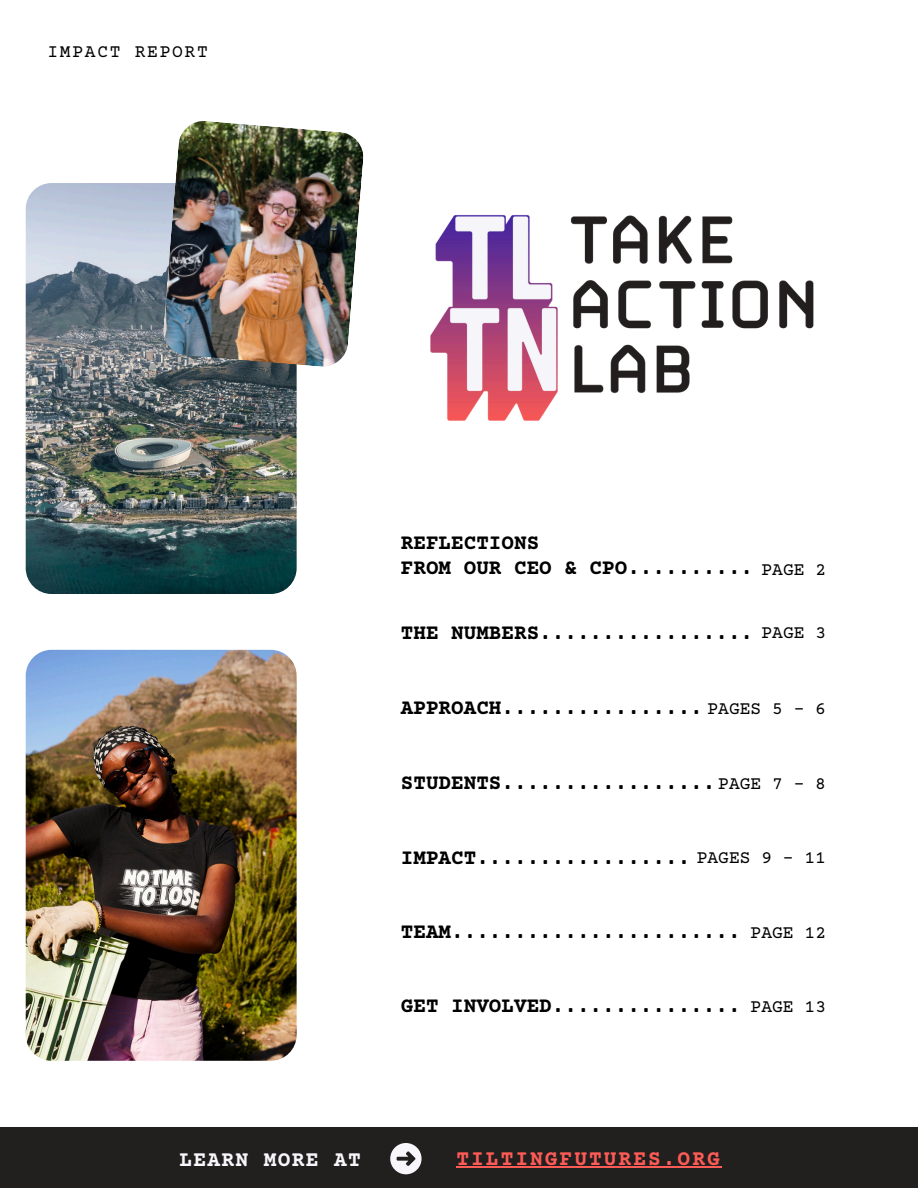
<style>
.page{position:relative;width:918px;height:1188px;background:#fff}
.page>*{position:absolute;margin:0;border:0;box-sizing:border-box;transform-origin:0 0}
.t1{font:700 21.3px "Courier Prime";letter-spacing:.095em;color:#ff5b56}
.t2{font:700 21.3px "Courier Prime";letter-spacing:.06em;color:#f7f6fb}
.t3{font:700 21px/24.8px "Courier Prime";color:#000}
.t4{font:18px "Courier Prime";color:#000}
.t5{font:18px "Courier Prime";letter-spacing:.095em;color:#000}
</style>
<div class="page">
<div style="left:0;top:1127px;width:918px;height:61px;background:#221f1f"></div>
<svg style="left:390px;top:1143px;width:32px;height:31px"></svg>
<hr style="left:456px;top:1166px;width:266px;height:1px;background:#ff5b56">
<img style="left:430px;top:215px;width:383px;height:206px">
<img style="left:26px;top:650px;width:271px;height:410px;border-radius:26px">
<img style="left:26px;top:183px;width:271px;height:411px;border-radius:26px">
<img style="left:162px;top:121px;width:202px;height:247px">
<h1 class="t5" style="left:47px;top:43px;width:162px">IMPACT REPORT</h1>
<p class="t3" style="left:401px;top:532px;width:354px">REFLECTIONS<br>FROM OUR CEO &amp; CPO..........</p>
<h1 class="t4" style="left:761px;top:561px;width:66px">PAGE 2</h1>
<p class="t3" style="left:401px;top:622px;width:354px">THE NUMBERS.................</p>
<h1 class="t4" style="left:761px;top:624px;width:66px">PAGE 3</h1>
<p class="t3" style="left:401px;top:697px;width:304px">APPROACH................</p>
<h1 class="t4" style="left:707px;top:699px;width:120px">PAGES 5 - 6</h1>
<p class="t3" style="left:401px;top:772px;width:316px">STUDENTS.................</p>
<h1 class="t4" style="left:718px;top:774px;width:109px">PAGE 7 - 8</h1>
<p class="t3" style="left:401px;top:847px;width:291px">IMPACT.................</p>
<h1 class="t4" style="left:697px;top:849px;width:131px">PAGES 9 - 11</h1>
<p class="t3" style="left:401px;top:921px;width:341px">TEAM.......................</p>
<h1 class="t4" style="left:751px;top:924px;width:77px">PAGE 12</h1>
<p class="t3" style="left:401px;top:996px;width:341px">GET INVOLVED...............</p>
<h1 class="t4" style="left:751px;top:998px;width:77px">PAGE 13</h1>
<p class="t2" style="left:179px;top:1149px;width:183px">LEARN MORE AT</p>
<p class="t1" style="left:456px;top:1149px;width:265px">TILTINGFUTURES.ORG</p>
</div>
